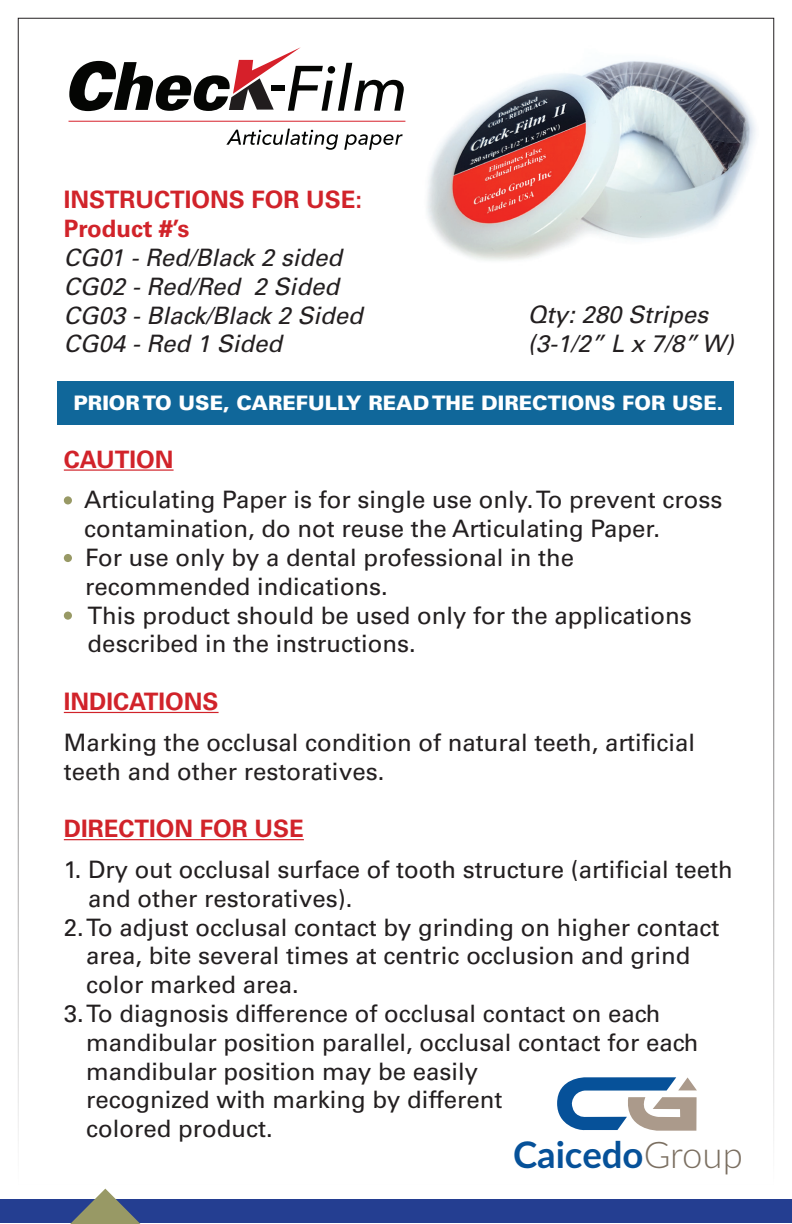
<style>
.page{position:relative;width:792px;height:1224px;background:#fff}
.page>*{position:absolute;margin:0;border:0;box-sizing:border-box;transform-origin:0 0}
.t1{font:700 36.6px "Lato";color:#065199}
.t2{font:24px/28.8px "Univers";color:#231f20}
.t3{font:italic 24px/28.8px "Univers";color:#231f20}
.t4{font:700 24px/28.8px "Univers";color:#d1232a}
.t5{font:900 20px "Univers";color:#fff}
.s1{font-weight:300;color:#7b6f61}
</style>
<div class="page">
<svg style="left:557px;top:1077px;width:140px;height:54px"></svg>
<img style="left:427px;top:60px;width:329px;height:201px">
<div style="left:57px;top:381px;width:677px;height:43px;background:#10679a"></div>
<hr style="left:64px;top:469px;width:110px;height:2px;background:#d1232a">
<hr style="left:64px;top:712px;width:155px;height:1px;background:#d1232a">
<hr style="left:64px;top:839px;width:240px;height:1px;background:#d1232a">
<div style="left:64px;top:496px;width:8px;height:8px;background:#989965;border-radius:50%"></div>
<div style="left:64px;top:554px;width:8px;height:8px;background:#989965;border-radius:50%"></div>
<div style="left:64px;top:612px;width:8px;height:8px;background:#989965;border-radius:50%"></div>
<svg style="left:69px;top:47px;width:335px;height:64px"></svg>
<div style="left:271px;top:85px;width:14px;height:5px;background:#040503"></div>
<hr style="left:69px;top:121px;width:336px;height:1px;background:#d6202a">
<svg style="left:226px;top:129px;width:112px;height:21px"></svg>
<svg style="left:344px;top:134px;width:59px;height:16px"></svg>
<div style="left:0;top:1199px;width:792px;height:24px;background:#243e91"></div>
<svg style="left:70px;top:1189px;width:71px;height:35px"></svg>
<p class="t4" style="left:64px;top:186px;width:300px">INSTRUCTIONS FOR USE:<br>Product #’s</p>
<p class="t3" style="left:64px;top:243px;width:301px">CG01 - Red/Black 2 sided<br>CG02 - Red/Red 2 Sided<br>CG03 - Black/Black 2 Sided<br>CG04 - Red 1 Sided</p>
<p class="t3" style="left:528px;top:300px;width:207px">Qty: 280 Stripes (3-1/2” L x 7/8” W)</p>
<p class="t5" style="left:73px;top:390px;width:651px">PRIOR TO USE, CAREFULLY READ THE DIRECTIONS FOR USE.</p>
<p class="t4" style="left:64px;top:445px;width:111px">CAUTION</p>
<p class="t2" style="left:84px;top:486px;width:640px">Articulating Paper is for single use only. To prevent cross contamination, do not reuse the Articulating Paper.<br>For use only by a dental professional in the recommended indications.<br>This product should be used only for the applications described in the instructions.</p>
<p class="t4" style="left:64px;top:687px;width:156px">INDICATIONS</p>
<p class="t2" style="left:64px;top:728px;width:633px">Marking the occlusal condition of natural teeth, artificial teeth and other restoratives.</p>
<p class="t4" style="left:64px;top:815px;width:242px">DIRECTION FOR USE</p>
<p class="t2" style="left:88px;top:855px;width:646px;text-indent:-24px">1. Dry out occlusal surface of tooth structure (artificial teeth and other restoratives).</p>
<p class="t2" style="left:86px;top:913px;width:635px;text-indent:-22px">2. To adjust occlusal contact by grinding on higher contact area, bite several times at centric occlusion and grind color marked area.</p>
<p class="t2" style="left:86px;top:999px;width:614px;text-indent:-22px">3. To diagnosis difference of occlusal contact on each mandibular position parallel, occlusal contact for each mandibular position may be easily<br>recognized with marking by different<br>colored product.</p>
<h1 class="t1" style="left:513px;top:1128px;width:231px">Caicedo<span class="s1">Group</span></h1>
</div>
